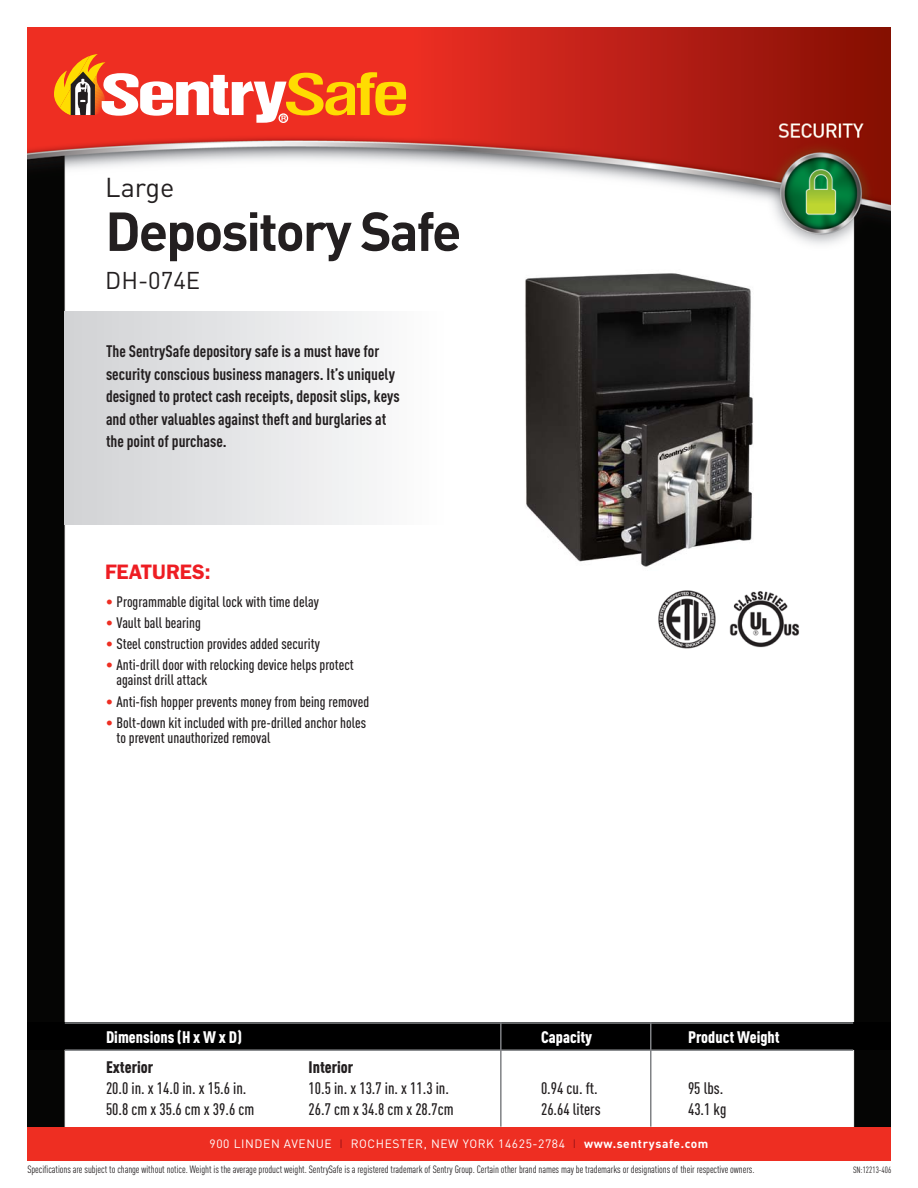
<style>
.page{position:relative;width:918px;height:1188px;background:#fff}
.page>*{position:absolute;margin:0;border:0;box-sizing:border-box;transform-origin:0 0}
.t1{font:700 54px "DIN";letter-spacing:-.04em;color:#231f20}
.t2{font:27px "DIN";color:#231f20}
.t3{font:24px "DIN";color:#231f20}
.t4{font:600 21px "Franklin Gothic";color:#ee1d23}
.t5{font:700 16.5px/22.5px "DIN Cond";color:#231f20}
.t6{font:500 16.5px "DIN Cond";color:#231f20}
.t7{font:900 16.5px "DIN Cond";color:#fff}
.t8{font:900 16.5px "DIN Cond";color:#231f20}
.t9{font:500 15px/15px "DIN Cond";color:#231f20}
.t10{font:12px "DIN";letter-spacing:.05em;color:#fff}
.t11{font:10.5px "DIN Cond";letter-spacing:-.005em;color:#231f20}
.t12{font:9px "DIN Cond";color:#231f20}
.s1{font-weight:700;color:#ee2e22}
.s2{color:#9c1418}
.s3{font-weight:700}
</style>
<div class="page">
<img style="left:27px;top:27px;width:864px;height:1101px">
<div style="left:27px;top:1128px;width:864px;height:33px;background:#ee2e22"></div>
<svg style="left:54px;top:54px;width:352px;height:69px"></svg>
<div style="left:65px;top:311px;width:383px;height:214px;background:linear-gradient(to right,#d0d2d4,#fefefe)"></div>
<img style="left:481px;top:260px;width:324px;height:310px">
<img style="left:472px;top:582px;width:335px;height:76px">
<div style="left:27px;top:1022px;width:864px;height:27px;background:#000"></div>
<hr style="left:65px;top:1049px;width:788px;height:2px;background:#808285">
<hr style="left:500px;top:1022px;width:2px;height:105px;background:#808285">
<hr style="left:650px;top:1022px;width:2px;height:105px;background:#808285">
<hr style="left:65px;top:1022px;width:788px;height:2px;background:#808285">
<p class="t2" style="left:105px;top:170px;width:71px">Large</p>
<p class="t1" style="left:105px;top:196px;width:358px">Depository Safe</p>
<p class="t3" style="left:105px;top:266px;width:97px">DH-074E</p>
<p class="t5" style="left:106px;top:339px;width:295px">The SentrySafe depository safe is a must have for security conscious business managers. It’s uniquely designed to protect cash receipts, deposit slips, keys and other valuables against theft and burglaries at the point of purchase.</p>
<p class="t4" style="left:105px;top:559px;width:107px">FEATURES:</p>
<p class="t9" style="left:106px;top:594px;width:214px"><span class="s1">•</span> Programmable digital lock with time delay</p>
<p class="t9" style="left:106px;top:615px;width:96px"><span class="s1">•</span> Vault ball bearing</p>
<p class="t9" style="left:106px;top:636px;width:215px"><span class="s1">•</span> Steel construction provides added security</p>
<p class="t9" style="left:117px;top:657px;width:239px;text-indent:-10px"><span class="s1">•</span> Anti-drill door with relocking device helps protect against drill attack</p>
<p class="t9" style="left:106px;top:693px;width:265px"><span class="s1">•</span> Anti-fish hopper prevents money from being removed</p>
<p class="t9" style="left:117px;top:714px;width:251px;text-indent:-10px"><span class="s1">•</span> Bolt-down kit included with pre-drilled anchor holes to prevent unauthorized removal</p>
<p class="t7" style="left:106px;top:1027px;width:137px">Dimensions (H x W x D)</p>
<p class="t7" style="left:541px;top:1027px;width:53px">Capacity</p>
<p class="t7" style="left:688px;top:1027px;width:93px">Product Weight</p>
<p class="t8" style="left:106px;top:1057px;width:49px">Exterior</p>
<p class="t8" style="left:309px;top:1057px;width:46px">Interior</p>
<p class="t6" style="left:106px;top:1078px;width:142px">20.0 in. x 14.0 in. x 15.6 in.</p>
<p class="t6" style="left:309px;top:1078px;width:142px">10.5 in. x 13.7 in. x 11.3 in.</p>
<p class="t6" style="left:541px;top:1078px;width:58px">0.94 cu. ft.</p>
<p class="t6" style="left:688px;top:1078px;width:37px">95 lbs.</p>
<p class="t6" style="left:106px;top:1099px;width:150px">50.8 cm x 35.6 cm x 39.6 cm</p>
<p class="t6" style="left:309px;top:1099px;width:147px">26.7 cm x 34.8 cm x 28.7cm</p>
<p class="t6" style="left:541px;top:1099px;width:61px">26.64 liters</p>
<p class="t6" style="left:688px;top:1099px;width:40px">43.1 kg</p>
<p class="t10" style="left:210px;top:1137px;width:500px">900 LINDEN AVENUE <span class="s2">I</span> ROCHESTER, NEW YORK 14625-2784 <span class="s2">I</span> <span class="s3">www.sentrysafe.com</span></p>
<p class="t11" style="left:27px;top:1163px;width:729px">Specifications are subject to change without notice. Weight is the average product weight. SentrySafe is a registered trademark of Sentry Group. Certain other brand names may be trademarks or designations of their respective owners.</p>
<p class="t12" style="left:853px;top:1165px;width:40px">SN:12213-406</p>
</div>
